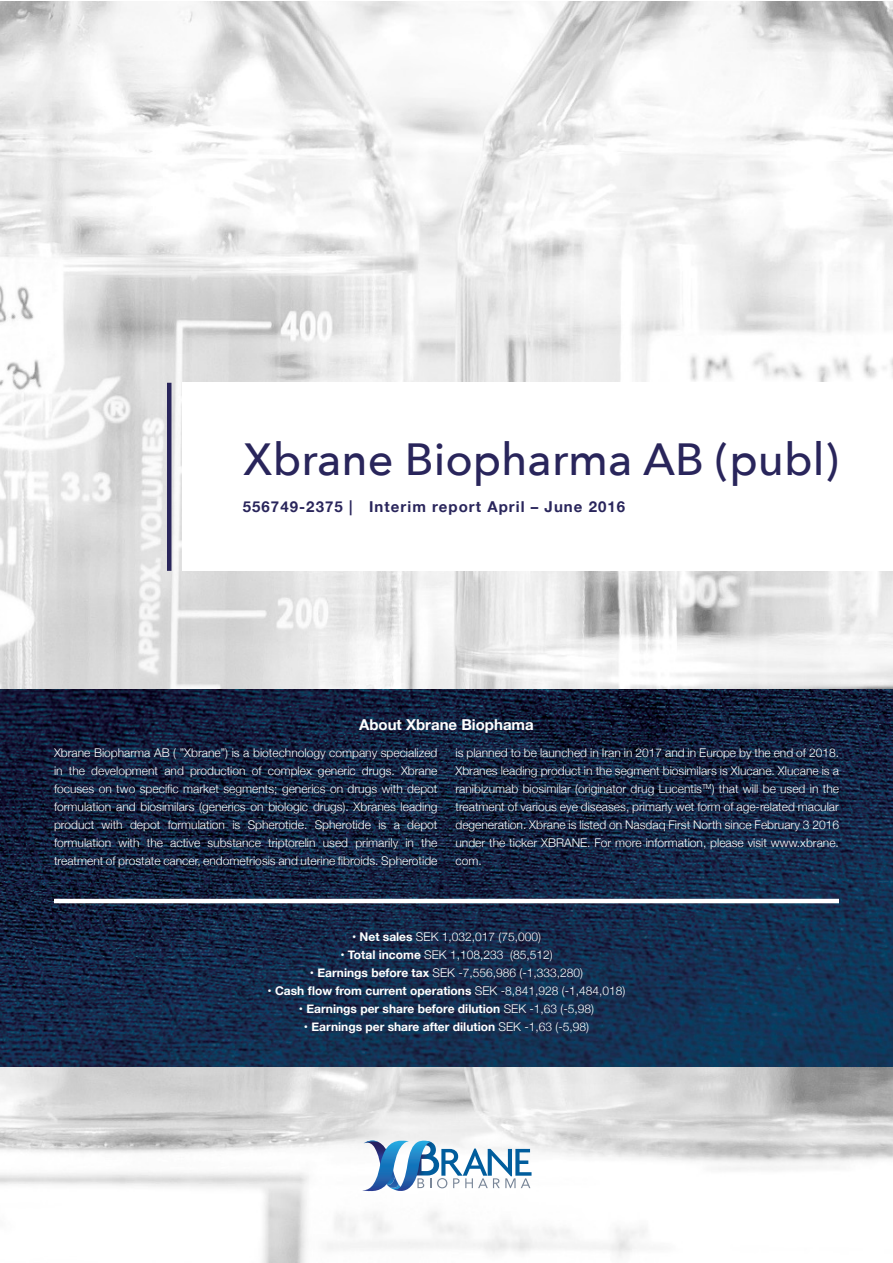
<style>
.page{position:relative;width:893px;height:1263px;background:#fff}
.page>*{position:absolute;margin:0;border:0;box-sizing:border-box;transform-origin:0 0}
.t1{font:500 45px "Avenir Next";color:#29255b}
.t2{font:700 15px "Helvetica Neue";letter-spacing:.07em;color:#29255b}
.t3{font:700 15px "Helvetica Neue";color:#fff}
.t4{font:300 12px/18px "Helvetica Neue";color:#fff;text-align:justify}
.t5{font:700 12px "Helvetica Neue";color:#fff}
.s1{font-weight:700}
.s2{font-weight:300}
</style>
<div class="page">
<img style="left:0;top:1066px;width:892px;height:197px">
<img style="left:0;top:1px;width:892px;height:688px">
<img style="left:0;top:689px;width:892px;height:377px">
<hr style="left:167px;top:383px;width:4px;height:188px;background:#29255b">
<div style="left:183px;top:383px;width:709px;height:188px;background:#fff"></div>
<svg style="left:361px;top:1139px;width:170px;height:59px"></svg>
<hr style="left:54px;top:899px;width:785px;height:4px;background:#fff">
<h1 class="t1" style="left:243px;top:430px;width:597px">Xbrane Biopharma AB (publ)</h1>
<p class="t2" style="left:243px;top:497px;width:384px">556749-2375 | Interim report April – June 2016</p>
<p class="t3" style="left:359px;top:715px;width:176px">About Xbrane Biophama</p>
<p class="t4" style="left:54px;top:744px;width:385px">Xbrane Biopharma AB ( ”Xbrane”) is a biotechnology company specialized in the development and production of complex generic drugs. Xbrane focuses on two specific market segments; generics on drugs with depot formulation and biosimilars (generics on biologic drugs). Xbranes leading product with depot formulation is Spherotide. Spherotide is a depot formulation with the active substance triptorelin used primarily in the treatment of prostate cancer, endometriosis and uterine fibroids. Spherotide</p>
<p class="t4" style="left:455px;top:744px;width:385px">is planned to be launched in Iran in 2017 and in Europe by the end of 2018.<br>Xbranes leading product in the segment biosimilars is Xlucane. Xlucane is a ranibizumab biosimilar (originator drug Lucentis<sup>TM</sup>) that will be used in the treatment of various eye diseases, primarly wet form of age-related macular degeneration. Xbrane is listed on Nasdaq First North since February 3 2016 under the ticker XBRANE. For more information, please visit www.xbrane. com.</p>
<p class="t4" style="left:352px;top:927px;width:190px"><span class="s1">• Net sales</span> SEK 1,032,017 (75,000)</p>
<p class="t4" style="left:340px;top:945px;width:214px"><span class="s1">• Total income</span> SEK 1,108,233 (85,512)</p>
<p class="t4" style="left:310px;top:963px;width:275px"><span class="s1">• Earnings before tax</span> SEK -7,556,986 (-1,333,280)</p>
<p class="t5" style="left:268px;top:983px;width:359px">• Cash flow from current operations <span class="s2">SEK -8,841,928 (-1,484,018)</span></p>
<p class="t5" style="left:299px;top:1001px;width:297px">• Earnings per share before dilution <span class="s2">SEK -1,63 (-5,98)</span></p>
<p class="t5" style="left:304px;top:1019px;width:287px">• Earnings per share after dilution <span class="s2">SEK -1,63 (-5,98)</span></p>
</div>
